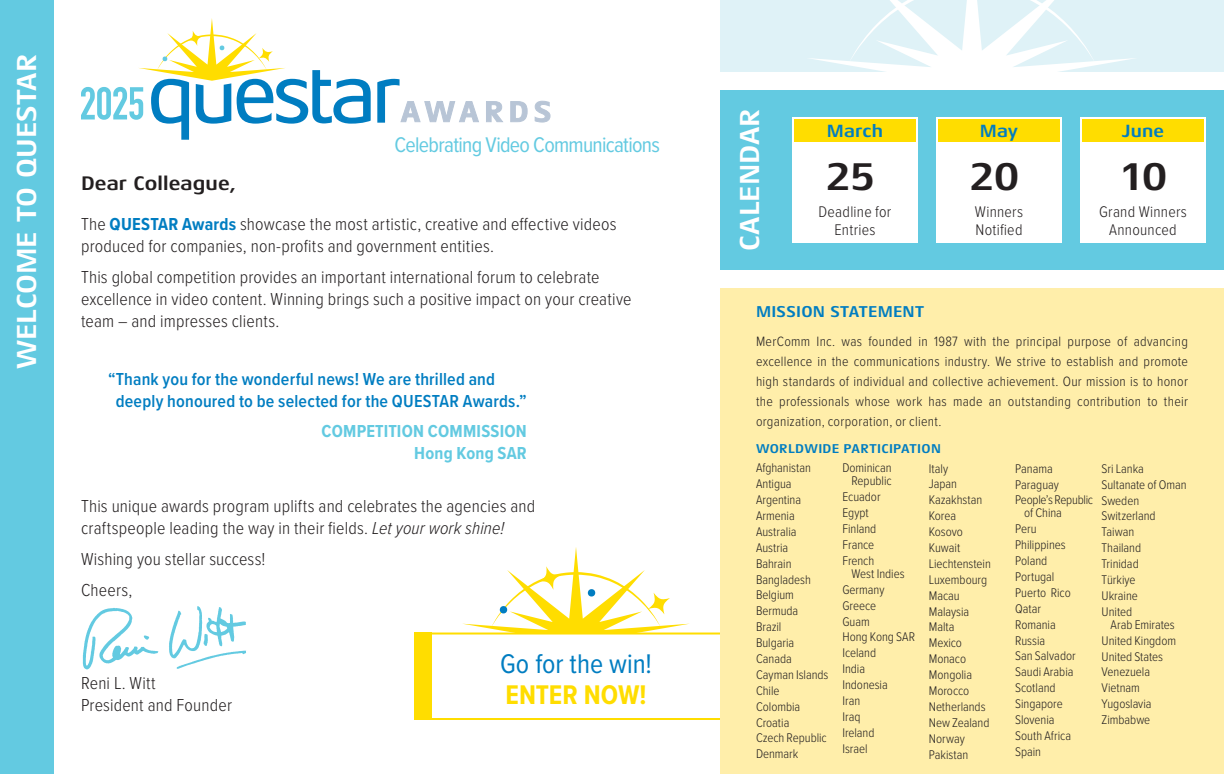
<style>
.page{position:relative;width:1224px;height:774px;background:#fff}
.page>*{position:absolute;margin:0;border:0;box-sizing:border-box;transform-origin:0 0}
.t1{font:700 40px "Aeonis LT Pro";color:#231f20}
.t2{font:700 28px "Aeonis LT Pro";letter-spacing:-.005em;color:#fff}
.t3{font:28px "Proxima Nova Cond";color:#007dc1}
.t4{font:700 28px "Proxima Nova Cond";color:#fd0}
.t5{font:22px "Proxima Nova Cond";letter-spacing:-.03em;color:#63cae1}
.t6{font:700 20px "Aeonis LT Pro";letter-spacing:.005em;color:#231f20}
.t7{font:300 18px/22px "Proxima Nova Cond";letter-spacing:.01em;color:#231f20}
.t8{font:600 18px/22px "Proxima Nova Cond";letter-spacing:.01em;color:#007dc1}
.t9{font:700 18px/22px "Proxima Nova Cond";letter-spacing:.015em;color:#63cae1;text-align:right}
.t10{font:700 18px "Aeonis LT Pro";letter-spacing:.01em;color:#007dc1}
.t11{font:300 16px/18px "Proxima Nova Cond";letter-spacing:.015em;color:#231f20;text-align:center}
.t12{font:700 16px "Aeonis LT Pro";letter-spacing:.015em;color:#007dc1}
.t13{font:300 14px/20px "Proxima Nova Cond";letter-spacing:.02em;color:#231f20;text-align:justify}
.t14{font:300 13px/15.8px "Proxima Nova Cond";letter-spacing:-.005em;color:#231f20}
.t15{font:700 13px "Aeonis LT Pro";letter-spacing:.025em;color:#007dc1}
.s1{font-weight:700;color:#007dc1}
.s2{font-style:italic}
</style>
<div class="page">
<svg style="left:462px;top:547px;width:228px;height:86px"></svg>
<svg style="left:538px;top:566px;width:24px;height:24px"></svg>
<div style="left:414px;top:633px;width:333px;height:87px;background:#fff;border:2px solid #fd0"></div>
<div style="left:720px;top:90px;width:504px;height:180px;background:#63cae1"></div>
<div style="left:0;top:0;width:54px;height:774px;background:#63cae1"></div>
<img style="left:82px;top:606px;width:164px;height:64px">
<div style="left:414px;top:633px;width:18px;height:87px;background:#fd0"></div>
<div style="left:720px;top:288px;width:504px;height:486px;background:#fea"></div>
<div style="left:720px;top:0;width:504px;height:72px;background:#dff2f7"></div>
<div style="left:792px;top:117px;width:126px;height:126px;background:#fff"></div>
<div style="left:936px;top:117px;width:126px;height:126px;background:#fff"></div>
<div style="left:1080px;top:117px;width:126px;height:126px;background:#fff"></div>
<div style="left:793px;top:118px;width:124px;height:25px;background:#fd0"></div>
<div style="left:792px;top:117px;width:126px;height:27px;border:2px solid #fff"></div>
<div style="left:937px;top:118px;width:124px;height:25px;background:#fd0"></div>
<div style="left:936px;top:117px;width:126px;height:27px;border:2px solid #fff"></div>
<div style="left:1081px;top:118px;width:124px;height:25px;background:#fd0"></div>
<div style="left:1080px;top:117px;width:126px;height:27px;border:2px solid #fff"></div>
<svg style="left:377px;top:79px;width:102px;height:44px"></svg>
<svg style="left:486px;top:101px;width:17px;height:21px"></svg>
<svg style="left:510px;top:101px;width:18px;height:21px"></svg>
<svg style="left:534px;top:101px;width:16px;height:22px"></svg>
<svg style="left:81px;top:18px;width:290px;height:122px"></svg>
<svg style="left:810px;top:0;width:324px;height:72px"></svg>
<h2 class="t2" style="left:11px;top:369px;width:317px;rotate:-90deg">WELCOME TO QUESTAR</h2>
<h3 class="t5" style="left:395px;top:128px;width:267px">Celebrating Video Communications</h3>
<h3 class="t6" style="left:81px;top:172px;width:157px">Dear Colleague,</h3>
<h3 class="t7" style="left:81px;top:212px;width:537px">The <span class="s1">QUESTAR Awards</span> showcase the most artistic, creative and effective videos produced for companies, non-profits and government entities.</h3>
<h3 class="t7" style="left:81px;top:265px;width:552px">This global competition provides an important international forum to celebrate excellence in video content. Winning brings such a positive impact on your creative team – and impresses clients.</h3>
<h3 class="t8" style="left:116px;top:368px;width:412px;text-indent:-8px">“Thank you for the wonderful news! We are thrilled and deeply honoured to be selected for the QUESTAR Awards.”</h3>
<h3 class="t9" style="left:322px;top:420px;width:207px">COMPETITION COMMISSION<br>Hong Kong SAR</h3>
<h3 class="t7" style="left:81px;top:494px;width:456px">This unique awards program uplifts and celebrates the agencies and craftspeople leading the way in their fields. <span class="s2">Let your work shine!</span></h3>
<h3 class="t7" style="left:81px;top:543px;width:186px;line-height:31px">Wishing you stellar success!<br>Cheers,</h3>
<h3 class="t7" style="left:81px;top:671px;width:153px">Reni L. Witt<br>President and Founder</h3>
<h2 class="t3" style="left:500px;top:643px;width:153px">Go for the win!</h2>
<h2 class="t4" style="left:505px;top:674px;width:143px">ENTER NOW!</h2>
<h2 class="t2" style="left:734px;top:251px;width:144px;rotate:-90deg">CALENDAR</h2>
<h3 class="t10" style="left:827px;top:121px;width:58px">March</h3>
<h3 class="t10" style="left:980px;top:121px;width:40px">May</h3>
<h3 class="t10" style="left:1122px;top:121px;width:44px">June</h3>
<h1 class="t1" style="left:825px;top:154px;width:52px">25</h1>
<p class="t11" style="left:819px;top:202px;width:74px">Deadline for<br>Entries</p>
<h1 class="t1" style="left:969px;top:154px;width:52px">20</h1>
<p class="t11" style="left:975px;top:202px;width:50px;text-align:left">Winners<br>Notified</p>
<h1 class="t1" style="left:1118px;top:154px;width:51px">10</h1>
<p class="t11" style="left:1099px;top:202px;width:89px">Grand Winners<br>Announced</p>
<p class="t12" style="left:756px;top:303px;width:170px">MISSION STATEMENT</p>
<p class="t13" style="left:756px;top:331px;width:433px">MerComm Inc. was founded in 1987 with the principal purpose of advancing excellence in the communications industry. We strive to establish and promote high standards of individual and collective achievement. Our mission is to honor the professionals whose work has made an outstanding contribution to their organization, corporation, or client.</p>
<p class="t15" style="left:756px;top:442px;width:187px">WORLDWIDE PARTICIPATION</p>
<p class="t14" style="left:756px;top:459px;width:74px">Afghanistan<br>Antigua<br>Argentina<br>Armenia<br>Australia<br>Austria<br>Bahrain<br>Bangladesh<br>Belgium<br>Bermuda<br>Brazil<br>Bulgaria<br>Canada<br>Cayman Islands<br>Chile<br>Colombia<br>Croatia<br>Czech Republic<br>Denmark</p>
<p class="t14" style="left:842px;top:461px;width:51px;line-height:13px;text-align:right">Dominican<br>Republic</p>
<p class="t14" style="left:929px;top:460px;width:64px">Italy<br>Japan<br>Kazakhstan<br>Korea<br>Kosovo<br>Kuwait<br>Liechtenstein<br>Luxembourg<br>Macau<br>Malaysia<br>Malta<br>Mexico<br>Monaco<br>Mongolia<br>Morocco<br>Netherlands<br>New Zealand<br>Norway<br>Pakistan</p>
<p class="t14" style="left:1015px;top:460px;width:79px">Panama<br>Paraguay<br>People’s Republic</p>
<p class="t14" style="left:1102px;top:460px;width:87px">Sri Lanka<br>Sultanate of Oman<br>Sweden<br>Switzerland<br>Taiwan<br>Thailand<br>Trinidad<br>Türkiye<br>Ukraine<br>United</p>
<p class="t14" style="left:1102px;top:616px;width:76px;text-indent:9px">Arab Emirates<br>United Kingdom<br>United States<br>Venezuela<br>Vietnam<br>Yugoslavia<br>Zimbabwe</p>
<p class="t14" style="left:842px;top:488px;width:40px">Ecuador<br>Egypt<br>Finland<br>France<br>French</p>
<p class="t14" style="left:842px;top:565px;width:74px;text-indent:9px">West Indies<br>Germany<br>Greece<br>Guam<br>Hong Kong SAR<br>Iceland<br>India<br>Indonesia<br>Iran<br>Iraq<br>Ireland<br>Israel</p>
<p class="t14" style="left:1015px;top:505px;width:62px;text-indent:9px">of China<br>Peru<br>Philippines<br>Poland<br>Portugal<br>Puerto Rico<br>Qatar<br>Romania<br>Russia<br>San Salvador<br>Saudi Arabia<br>Scotland<br>Singapore<br>Slovenia<br>South Africa<br>Spain</p>
</div>
